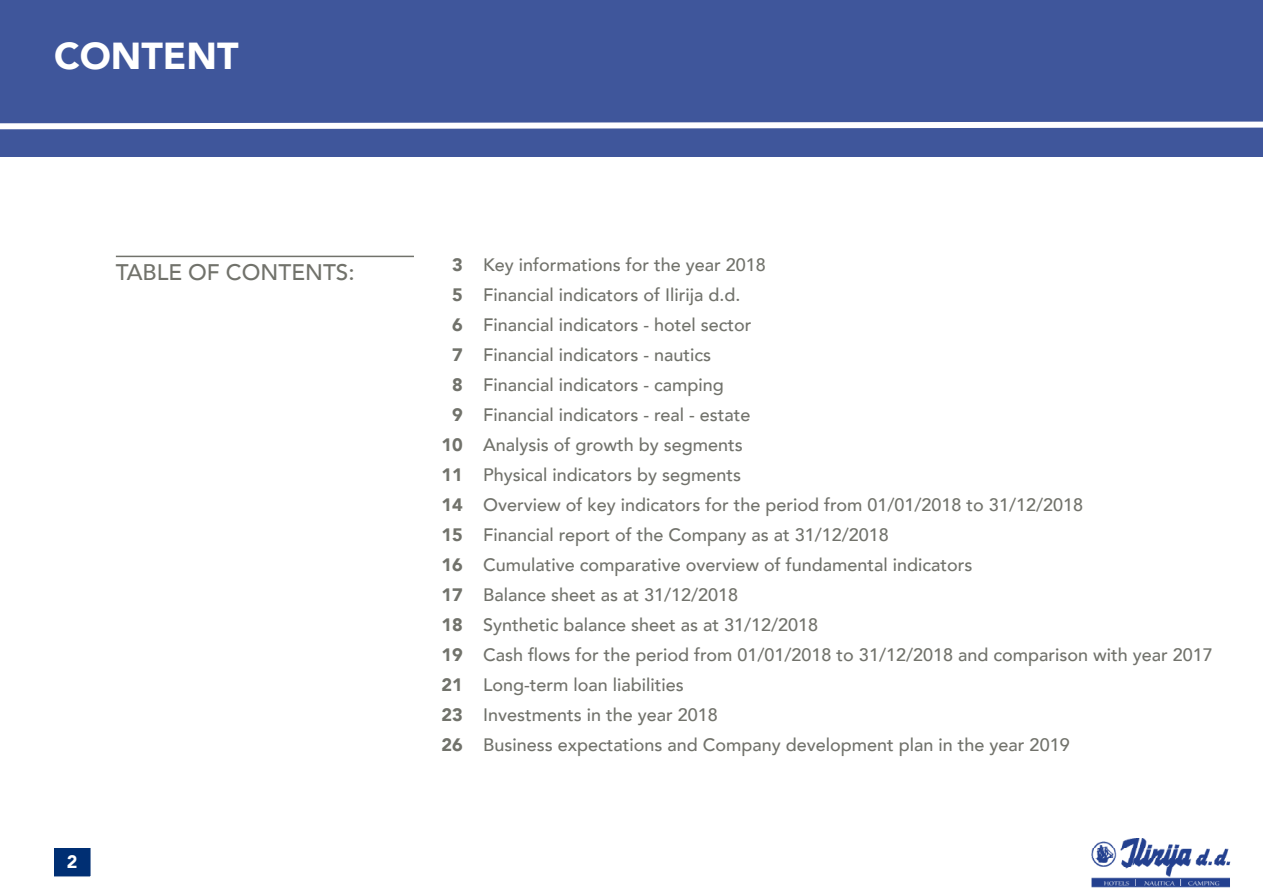
<style>
.page{position:relative;width:1263px;height:893px;background:#fff}
.page>*{position:absolute;margin:0;border:0;box-sizing:border-box;transform-origin:0 0}
.t1{font:900 37.5px "Avenir";color:#fff}
.t2{font:500 22.5px "Avenir";color:#71726b}
.t3{font:500 18px "Avenir";color:#71726b}
.t4{font:900 18px "Avenir";color:#71726b}
.t5{font:900 18px "Avenir";color:#fff}
</style>
<div class="page">
<img style="left:1091px;top:839px;width:140px;height:49px">
<div style="left:0;top:1px;width:1263px;height:156px;background:#3f569b"></div>
<svg style="left:0;top:121px;width:1263px;height:9px"></svg>
<div style="left:52px;top:846px;width:40px;height:32px;background:#002f73;border:2px solid #fff"></div>
<hr style="left:116px;top:256px;width:298px;height:1px;background:#71726b">
<p class="t1" style="left:54px;top:23px;width:186px">CONTENT</p>
<p class="t2" style="left:116px;top:252px;width:240px">TABLE OF CONTENTS:</p>
<p class="t5" style="left:67px;top:846px;width:12px">2</p>
<p class="t4" style="left:452px;top:249px;width:12px">3</p>
<p class="t4" style="left:452px;top:279px;width:12px">5</p>
<p class="t4" style="left:452px;top:309px;width:12px">6</p>
<p class="t4" style="left:452px;top:339px;width:12px">7</p>
<p class="t4" style="left:452px;top:369px;width:12px">8</p>
<p class="t4" style="left:452px;top:399px;width:12px">9</p>
<p class="t4" style="left:442px;top:429px;width:23px">10</p>
<p class="t4" style="left:442px;top:459px;width:23px">11</p>
<p class="t4" style="left:442px;top:489px;width:23px">14</p>
<p class="t4" style="left:442px;top:519px;width:23px">15</p>
<p class="t4" style="left:442px;top:549px;width:23px">16</p>
<p class="t4" style="left:442px;top:579px;width:23px">17</p>
<p class="t4" style="left:442px;top:609px;width:23px">18</p>
<p class="t4" style="left:442px;top:639px;width:23px">19</p>
<p class="t4" style="left:442px;top:669px;width:23px">21</p>
<p class="t4" style="left:442px;top:699px;width:23px">23</p>
<p class="t4" style="left:442px;top:729px;width:23px">26</p>
<p class="t3" style="left:483px;top:249px;width:284px">Key informations for the year 2018</p>
<p class="t3" style="left:483px;top:279px;width:259px">Financial indicators of Ilirija d.d.</p>
<p class="t3" style="left:483px;top:309px;width:270px">Financial indicators - hotel sector</p>
<p class="t3" style="left:483px;top:339px;width:230px">Financial indicators - nautics</p>
<p class="t3" style="left:483px;top:369px;width:242px">Financial indicators - camping</p>
<p class="t3" style="left:483px;top:399px;width:269px">Financial indicators - real - estate</p>
<p class="t3" style="left:483px;top:429px;width:261px">Analysis of growth by segments</p>
<p class="t3" style="left:483px;top:459px;width:260px">Physical indicators by segments</p>
<p class="t3" style="left:483px;top:489px;width:601px">Overview of key indicators for the period from 01/01/2018 to 31/12/2018</p>
<p class="t3" style="left:483px;top:519px;width:407px">Financial report of the Company as at 31/12/2018</p>
<p class="t3" style="left:483px;top:549px;width:491px">Cumulative comparative overview of fundamental indicators</p>
<p class="t3" style="left:483px;top:579px;width:257px">Balance sheet as at 31/12/2018</p>
<p class="t3" style="left:483px;top:609px;width:337px">Synthetic balance sheet as at 31/12/2018</p>
<p class="t3" style="left:483px;top:639px;width:731px">Cash flows for the period from 01/01/2018 to 31/12/2018 and comparison with year 2017</p>
<p class="t3" style="left:483px;top:669px;width:202px">Long-term loan liabilities</p>
<p class="t3" style="left:483px;top:699px;width:236px">Investments in the year 2018</p>
<p class="t3" style="left:483px;top:729px;width:588px">Business expectations and Company development plan in the year 2019</p>
</div>
